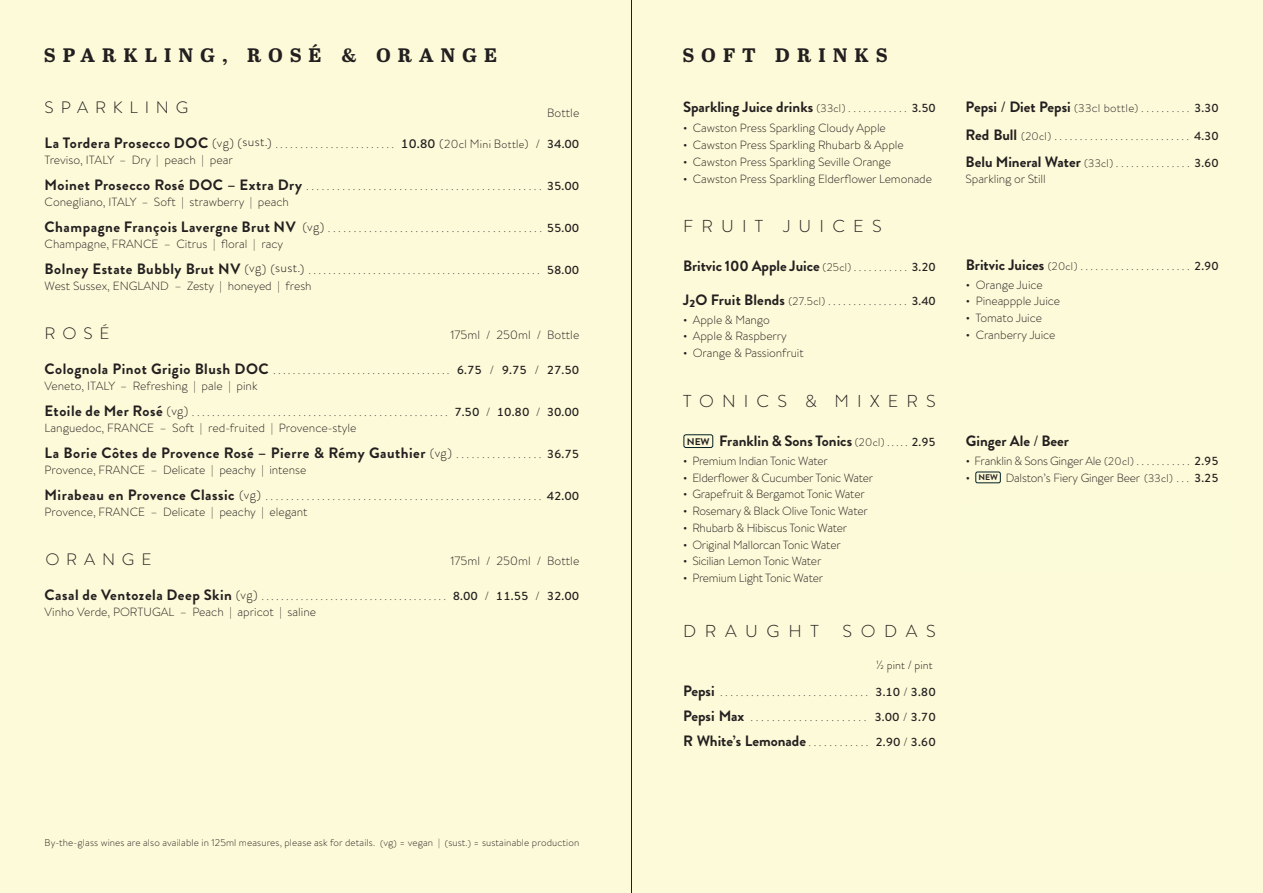
<style>
.page{position:relative;width:1263px;height:893px;background:#fcfad8}
.page>*{position:absolute;margin:0;border:0;box-sizing:border-box;transform-origin:0 0}
.t1{font:700 19.5px "Abril Text";letter-spacing:.35em;color:#231f20}
.t2{font:300 17.25px "Brandon Grotesque";letter-spacing:.46em;color:#231f20}
.t3{font:300 17.25px "Brandon Grotesque";letter-spacing:.485em;color:#231f20}
.t4{font:300 16.5px "Brandon Grotesque";letter-spacing:.4em;color:#231f20}
.t5{font:700 15px "Brandon Grotesque";color:#231f20}
.t6{font:700 15px "Brandon Grotesque";letter-spacing:.035em;color:#231f20}
.t7{font:700 14.85px "Brandon Grotesque";color:#231f20}
.t8{font:300 12px/25px "Brandon Grotesque";letter-spacing:.025em;color:#231f20}
.t9{font:300 12px "Brandon Text";letter-spacing:.005em;color:#231f20}
.t10{font:300 12px "Brandon Grotesque";letter-spacing:.005em;color:#231f20}
.t11{font:300 11.85px "Brandon Text";letter-spacing:-.005em;color:#231f20}
.t12{font:300 9.75px "Brandon Text";letter-spacing:.015em;color:#231f20}
.t13{font:700 9.6px "Brandon Grotesque";color:#231f20;scale:1.05 1}
.s1{font-weight:700;font-size:15px}
.s2{font-size:13.5px}
.s3{font-weight:500;font-size:12.75px}
.s4{font-size:12.75px}
.s5{font-family:"Partridge Modern"}
.s6{font-weight:500}
.s7{font-family:"Partridge Pop";font-weight:700;font-size:15px}
.s8{font-weight:300;font-size:13.5px}
.s9{font-weight:300;font-size:12px}
.s10{font-weight:500;font-size:12px}
.s11{font-weight:300;font-size:11.25px}
.s12{font-weight:400}
.s13{font-size:11.25px}
.s14{font-family:"Brandon Text";font-weight:300;font-size:11.25px}
.s15{font-family:"Partridge Pop"}
.s16{font-family:"Brandon Grotesque";font-size:11.25px}
.s17{font-family:"Brandon Grotesque";font-size:12px}
.s18{font-family:"Brandon Grotesque";font-weight:500;font-size:12px}
.s19{font-family:"Brandon Grotesque";font-weight:700;font-size:8.25px}
</style>
<div class="page">
<hr style="left:631px;top:0;width:1px;height:893px;background:#231f20">
<div style="left:683px;top:434px;width:30px;height:14px;border:1px solid #001f24;border-radius:2px"></div>
<div style="left:975px;top:472px;width:26px;height:11px;border:1px solid #001f24;border-radius:2px"></div>
<h1 class="t1" style="left:44px;top:41px;width:455px">SPARKLING, ROSÉ &amp; ORANGE</h1>
<h3 class="t4" style="left:45px;top:96px;width:145px">SPARKLING</h3>
<p class="t9" style="left:547px;top:104px;width:34px">Bottle</p>
<p class="t8" style="left:45px;top:131px;width:536px"><span class="s1">La Tordera Prosecco DOC</span> <span class="s2">(vg) (sust.)</span> . . . . . . . . . . . . . . . . . . . . . . . . <span class="s3">10.80</span> <span class="s4">(</span>20cl <span class="s5">M</span>ini Bottle) / <span class="s6">34.00</span></p>
<p class="t11" style="left:45px;top:152px;width:190px">Treviso, ITALY – Dry | peach | pear</p>
<p class="t8" style="left:45px;top:173px;width:536px"><span class="s7">M</span><span class="s1">oinet Prosecco Rosé DOC – Extra Dry</span> .............................................. <span class="s6">35.00</span></p>
<p class="t11" style="left:45px;top:194px;width:246px">Conegliano, ITALY – Soft | strawberry | peach</p>
<p class="t8" style="left:45px;top:215px;width:536px"><span class="s1">Champagne François Lavergne Brut NV</span> <span class="s2">(vg)</span>.......................................... <span class="s6">55.00</span></p>
<p class="t11" style="left:45px;top:236px;width:240px">Champagne, FRANCE – Citrus | floral | racy</p>
<p class="t8" style="left:45px;top:257px;width:536px"><span class="s1">Bolney Estate Bubbly Brut NV</span> <span class="s2">(vg)(sust.)</span> ............................................... <span class="s6">58.00</span></p>
<p class="t11" style="left:45px;top:277px;width:268px">West Sussex, ENGLAND – Zesty | honeyed | fresh</p>
<h3 class="t4" style="left:45px;top:322px;width:66px">ROSÉ</h3>
<p class="t8" style="left:45px;top:357px;width:536px"><span class="s1">Colognola Pinot Grigio Blush DOC</span> .................................... <span class="s6">6.75</span> / <span class="s6">9.75</span> / <span class="s6">27.50</span></p>
<p class="t11" style="left:45px;top:378px;width:214px">Veneto, ITALY – Refreshing | pale | pink</p>
<p class="t9" style="left:450px;top:326px;width:130px">175ml / 250ml / Bottle</p>
<p class="t8" style="left:45px;top:399px;width:536px"><span class="s1">Etoile de</span> <span class="s7">M</span><span class="s1">er Rosé</span> <span class="s2">(vg)</span>................................................... <span class="s6">7.50</span> / <span class="s6">10.80</span> / <span class="s6">30.00</span></p>
<p class="t11" style="left:45px;top:420px;width:313px">Languedoc, FRANCE – Soft | red-fruited | Provence-style</p>
<p class="t6" style="left:45px;top:442px;width:536px">La Borie Côtes de Provence Rosé – Pierre &amp; Rémy Gauthier <span class="s8">(vg)</span> <span class="s9">. . . . . . . . . . . . . . . . .</span> <span class="s10">36.75</span></p>
<p class="t11" style="left:45px;top:462px;width:263px">Provence, FRANCE – Delicate | peachy | intense</p>
<p class="t8" style="left:45px;top:483px;width:536px"><span class="s7">M</span><span class="s1">irabeau en Provence Classic</span> <span class="s2">(vg)</span> ...................................................... <span class="s6">42.00</span></p>
<p class="t11" style="left:45px;top:504px;width:264px">Provence, FRANCE – Delicate | peachy | elegant</p>
<h3 class="t4" style="left:45px;top:548px;width:108px">ORANGE</h3>
<p class="t8" style="left:45px;top:583px;width:536px"><span class="s1">Casal de Ventozela Deep Skin</span> <span class="s2">(vg)</span> ...................................... <span class="s6">8.00</span> / <span class="s6">11.55</span> / <span class="s6">32.00</span></p>
<p class="t11" style="left:45px;top:604px;width:273px">Vinho Verde, PORTUGAL – Peach | apricot | saline</p>
<p class="t9" style="left:450px;top:552px;width:130px">175ml / 250ml / Bottle</p>
<p class="t12" style="left:45px;top:836px;width:536px">By-the-glass wines are also available in 125ml measures, please ask for details. (vg) = vegan | (sust.) = sustainable production</p>
<h1 class="t1" style="left:682px;top:41px;width:207px">SOFT DRINKS</h1>
<p class="t7" style="left:683px;top:97px;width:254px">Sparkling Juice drinks <span class="s11">(33cl)</span> <span class="s9">. . . . . . . . . . . .</span> <span class="s10">3.50</span></p>
<p class="t11" style="left:683px;top:120px;width:204px"><span class="s12">•</span> Cawston Press Sparkling Cloudy Apple</p>
<p class="t11" style="left:683px;top:137px;width:222px"><span class="s12">•</span> Cawston Press Sparkling Rhubarb &amp; Apple</p>
<p class="t11" style="left:683px;top:154px;width:210px"><span class="s12">•</span> Cawston Press Sparkling Seville Orange</p>
<p class="t11" style="left:683px;top:170px;width:250px"><span class="s12">•</span> Cawston Press Sparkling Elderflower Lemonade</p>
<h2 class="t2" style="left:683px;top:214px;width:200px">FRUIT JUICES</h2>
<p class="t5" style="left:683px;top:256px;width:254px">Britvic 100 Apple Juice <span class="s11">(25cl)</span> <span class="s9">. . . . . . . . . . .</span> <span class="s10">3.20</span></p>
<p class="t8" style="left:683px;top:288px;width:254px"><span class="s1">J</span><sub>2</sub><span class="s1">O Fruit Blends</span> <span class="s13">(27.5cl)</span> . . . . . . . . . . . . . . . . <span class="s6">3.40</span></p>
<p class="t11" style="left:683px;top:312px;width:88px"><span class="s12">•</span> Apple &amp; <span class="s5">M</span>ango</p>
<p class="t11" style="left:683px;top:328px;width:105px"><span class="s12">•</span> Apple &amp; Raspberry</p>
<p class="t11" style="left:683px;top:345px;width:122px"><span class="s12">•</span> Orange &amp; Passionfruit</p>
<p class="t5" style="left:966px;top:97px;width:255px">Pepsi <span class="s12">/</span> Diet Pepsi <span class="s11">(</span><span class="s14">33cl bottle</span><span class="s11">)</span> <span class="s9">. . . . . . . . . .</span> <span class="s10">3.30</span></p>
<p class="t8" style="left:966px;top:123px;width:255px"><span class="s1">Red Bull</span> <span class="s13">(20cl)</span>........................... <span class="s6">4.30</span></p>
<p class="t5" style="left:966px;top:151px;width:255px">Belu <span class="s15">M</span>ineral Water <span class="s11">(33cl)</span> <span class="s9">. . . . . . . . . . . . . . .</span> <span class="s10">3.60</span></p>
<p class="t11" style="left:966px;top:171px;width:82px">Sparkling or Still</p>
<p class="t8" style="left:966px;top:253px;width:254px"><span class="s1">Britvic Juices</span> <span class="s13">(20cl)</span>...................... <span class="s6">2.90</span></p>
<p class="t11" style="left:966px;top:276px;width:78px"><span class="s12">•</span> Orange Juice</p>
<p class="t11" style="left:966px;top:293px;width:96px"><span class="s12">•</span> Pineappple Juice</p>
<p class="t11" style="left:966px;top:310px;width:78px"><span class="s12">•</span> Tomato Juice</p>
<p class="t11" style="left:966px;top:327px;width:91px"><span class="s12">•</span> Cranberry Juice</p>
<h2 class="t2" style="left:683px;top:389px;width:254px">TONICS &amp; <span class="s5">M</span>IXERS</h2>
<p class="t5" style="left:719px;top:430px;width:218px">Franklin &amp; Sons Tonics <span class="s11">(20cl)</span> <span class="s9">.....</span> <span class="s10">2.95</span></p>
<p class="t11" style="left:683px;top:453px;width:146px"><span class="s12">•</span> Premium Indian Tonic Water</p>
<p class="t11" style="left:683px;top:469px;width:192px"><span class="s12">•</span> Elderflower &amp; Cucumber Tonic Water</p>
<p class="t11" style="left:683px;top:486px;width:183px"><span class="s12">•</span> Grapefruit &amp; Bergamot Tonic Water</p>
<p class="t11" style="left:683px;top:503px;width:186px"><span class="s12">•</span> Rosemary &amp; Black Olive Tonic Water</p>
<p class="t11" style="left:683px;top:520px;width:166px"><span class="s12">•</span> Rhubarb &amp; Hibiscus Tonic Water</p>
<p class="t11" style="left:683px;top:536px;width:159px"><span class="s12">•</span> Original <span class="s5">M</span>allorcan Tonic Water</p>
<p class="t11" style="left:683px;top:553px;width:140px"><span class="s12">•</span> Sicilian Lemon Tonic Water</p>
<p class="t11" style="left:683px;top:570px;width:142px"><span class="s12">•</span> Premium Light Tonic Water</p>
<p class="t13" style="left:687px;top:435px;width:23px">NEW</p>
<p class="t5" style="left:966px;top:430px;width:105px">Ginger Ale <span class="s12">/</span> Beer</p>
<p class="t11" style="left:966px;top:453px;width:254px"><span class="s12">•</span> Franklin &amp; Sons Ginger Ale <span class="s16">(20cl)</span> <span class="s17">. . . . . . . . . . .</span> <span class="s18">2.95</span></p>
<p class="t11" style="left:966px;top:469px;width:254px"><span class="s12">•</span> <span class="s19">NEW</span> Dalston’s Fiery Ginger Beer <span class="s16">(33cl)</span> <span class="s17">. . .</span> <span class="s18">3.25</span></p>
<h2 class="t3" style="left:683px;top:619px;width:137px">DRAUGHT</h2>
<h2 class="t2" style="left:842px;top:619px;width:95px">SODAS</h2>
<p class="t10" style="left:876px;top:656px;width:58px">½ pint / pint</p>
<p class="t8" style="left:683px;top:680px;width:254px"><span class="s1">Pepsi</span> ............................. <span class="s6">3.10</span> / <span class="s6">3.80<br></span><span class="s1">Pepsi</span> <span class="s7">M</span><span class="s1">ax</span> ...................... <span class="s6">3.00</span> / <span class="s6">3.70</span></p>
<p class="t5" style="left:683px;top:731px;width:254px">R White’s Lemonade <span class="s9">. . . . . . . . . . . .</span> <span class="s10">2.90</span> <span class="s9">/</span> <span class="s10">3.60</span></p>
</div>
